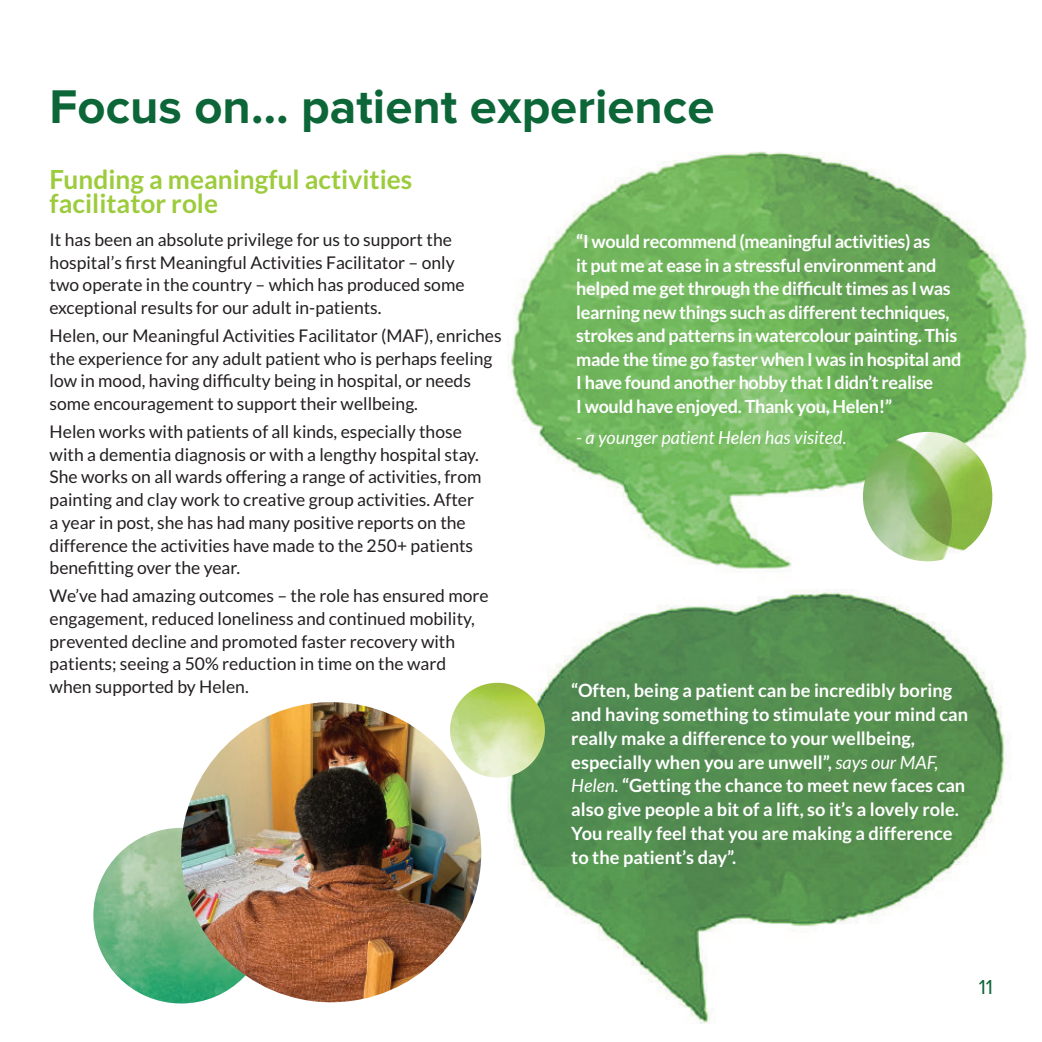
<style>
.page{position:relative;width:1042px;height:1042px;background:#fff}
.page>*{position:absolute;margin:0;border:0;box-sizing:border-box;transform-origin:0 0}
.t1{font:700 49px "Proxima Nova";color:#0c6638}
.t2{font:700 26.25px/24.5px "Lato";color:#9ccb3b}
.t3{font:21px "Proxima Nova";color:#0c6638}
.t4{font:700 18.2px/23.8px "Lato";color:#fff}
.t5{font:700 18.03px/23.4px "Lato";letter-spacing:-.02em;color:#fff}
.t6{font:italic 18.03px "Lato";color:#fff}
.t7{font:17.5px/22.8px "Lato";color:#231f20}
.s1{font-weight:400;font-style:italic}
</style>
<div class="page">
<img style="left:507px;top:589px;width:503px;height:434px">
<img style="left:450px;top:683px;width:95px;height:94px;border-radius:50%">
<img style="left:93px;top:828px;width:176px;height:175px;border-radius:50%">
<img style="left:508px;top:151px;width:518px;height:422px">
<img style="left:863px;top:432px;width:129px;height:129px;border-radius:50%">
<img style="left:181px;top:702px;width:300px;height:300px;border-radius:50%">
<h1 class="t1" style="left:50px;top:86px;width:666px">Focus on… patient experience</h1>
<h2 class="t2" style="left:50px;top:168px;width:364px">Funding a meaningful activities facilitator role</h2>
<p class="t7" style="left:50px;top:229px;width:416px">It has been an absolute privilege for us to support the hospital’s first Meaningful Activities Facilitator – only two operate in the country – which has produced some exceptional results for our adult in-patients.</p>
<p class="t7" style="left:50px;top:325px;width:454px">Helen, our Meaningful Activities Facilitator (MAF), enriches the experience for any adult patient who is perhaps feeling low in mood, having difficulty being in hospital, or needs some encouragement to support their wellbeing.</p>
<p class="t7" style="left:50px;top:421px;width:433px">Helen works with patients of all kinds, especially those with a dementia diagnosis or with a lengthy hospital stay.<br>She works on all wards offering a range of activities, from painting and clay work to creative group activities. After a year in post, she has had many positive reports on the difference the activities have made to the 250+ patients benefitting over the year.</p>
<p class="t7" style="left:50px;top:585px;width:441px">We’ve had amazing outcomes – the role has ensured more engagement, reduced loneliness and continued mobility, prevented decline and promoted faster recovery with patients; seeing a 50% reduction in time on the ward when supported by Helen.</p>
<p class="t5" style="left:576px;top:231px;width:387px">“I would recommend (meaningful activities) as<br>it put me at ease in a stressful environment and helped me get through the difficult times as I was learning new things such as different techniques, strokes and patterns in watercolour painting. This made the time go faster when I was in hospital and I have found another hobby that I didn’t realise<br>I would have enjoyed. Thank you, Helen!”</p>
<p class="t6" style="left:576px;top:430px;width:272px">- a younger patient Helen has visited.</p>
<p class="t4" style="left:571px;top:680px;width:398px">“Often, being a patient can be incredibly boring and having something to stimulate your mind can really make a difference to your wellbeing, especially when you are unwell”, <span class="s1">says our MAF, Helen.</span> “Getting the chance to meet new faces can also give people a bit of a lift, so it’s a lovely role.<br>You really feel that you are making a difference to the patient’s day”.</p>
<p class="t3" style="left:979px;top:978px;width:16px">11</p>
</div>
